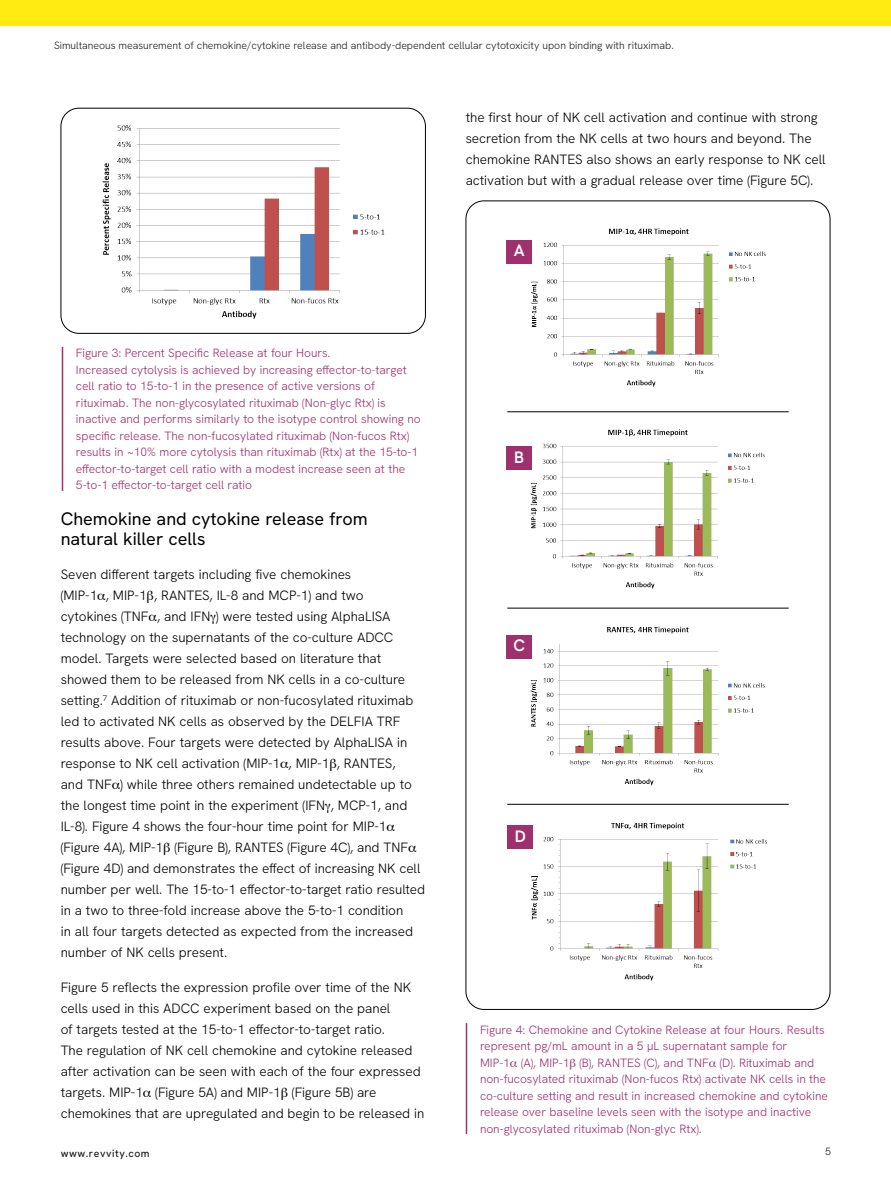
<style>
.page{position:relative;width:891px;height:1188px;background:#fff}
.page>*{position:absolute;margin:0;border:0;box-sizing:border-box;transform-origin:0 0}
.Body_Copy{font:18px/20.2px "Hanken Grotesk";color:#000}
.Body_Copy-2{font:600 16.5px "Hanken Grotesk";color:#fff}
.Body_Copy-3{font:300 13.5px/21px "Hanken Grotesk";color:#000}
.Captions{font:300 12px/16.5px "Hanken Grotesk";color:#9e306e}
.t1{font:300 10.5px "Hanken Grotesk";color:#231f20}
.t2{font:500 10.5px "Hanken Grotesk";letter-spacing:.05em;color:#231f20}
</style>
<div class="page">
<div style="left:0;top:0;width:891px;height:26px;background:#ffeb0f"></div>
<img style="left:102px;top:125px;width:283px;height:194px">
<div style="left:61px;top:108px;width:365px;height:226px;border:1px solid #000;border-radius:18px"></div>
<hr style="left:62px;top:347px;width:1px;height:144px;background:#9e306e">
<hr style="left:466px;top:1023px;width:1px;height:111px;background:#9e306e">
<img style="left:525px;top:228px;width:241px;height:159px">
<hr style="left:507px;top:608px;width:282px;height:1px;background:#000">
<hr style="left:507px;top:412px;width:282px;height:1px;background:#000">
<hr style="left:507px;top:804px;width:282px;height:1px;background:#000">
<img style="left:530px;top:429px;width:235px;height:160px">
<img style="left:530px;top:626px;width:235px;height:160px">
<img style="left:531px;top:822px;width:236px;height:159px">
<div style="left:506px;top:240px;width:26px;height:23px;background:#9e306e"></div>
<div style="left:506px;top:446px;width:26px;height:24px;background:#9e306e"></div>
<div style="left:506px;top:635px;width:26px;height:24px;background:#9e306e"></div>
<div style="left:508px;top:825px;width:25px;height:24px;background:#9e306e"></div>
<p class="t1" style="left:54px;top:39px;width:621px">Simultaneous measurement of chemokine/cytokine release and antibody-dependent cellular cytotoxicity upon binding with rituximab.</p>
<p class="Body_Copy-3" style="left:466px;top:106px;width:362px">the first hour of NK cell activation and continue with strong secretion from the NK cells at two hours and beyond. The chemokine RANTES also shows an early response to NK cell activation but with a gradual release over time (Figure 5C).</p>
<p class="Captions" style="left:76px;top:345px;width:346px">Figure 3: Percent Specific Release at four Hours.<br>Increased cytolysis is achieved by increasing effector-to-target cell ratio to 15-to-1 in the presence of active versions of rituximab. The non-glycosylated rituximab (Non-glyc Rtx) is inactive and performs similarly to the isotype control showing no specific release. The non-fucosylated rituximab (Non-fucos Rtx) results in ~10% more cytolysis than rituximab (Rtx) at the 15-to-1 effector-to-target cell ratio with a modest increase seen at the 5-to-1 effector-to-target cell ratio</p>
<p class="Body_Copy" style="left:61px;top:508px;width:308px">Chemokine and cytokine release from natural killer cells</p>
<p class="Body_Copy-3" style="left:61px;top:564px;width:366px">Seven different targets including five chemokines<br>(MIP-1 , MIP-1 , RANTES, IL-8 and MCP-1) and two<br>cytokines (TNF , and IFN ) were tested using AlphaLISA technology on the supernatants of the co-culture ADCC model. Targets were selected based on literature that showed them to be released from NK cells in a co-culture setting.<sup>7</sup> Addition of rituximab or non-fucosylated rituximab led to activated NK cells as observed by the DELFIA TRF results above. Four targets were detected by AlphaLISA in response to NK cell activation (MIP-1 , MIP-1 , RANTES,<br>and TNF ) while three others remained undetectable up to the longest time point in the experiment (IFN , MCP-1, and IL-8). Figure 4 shows the four-hour time point for MIP-1 (Figure 4A), MIP-1 (Figure B), RANTES (Figure 4C), and TNF (Figure 4D) and demonstrates the effect of increasing NK cell number per well. The 15-to-1 effector-to-target ratio resulted in a two to three-fold increase above the 5-to-1 condition<br>in all four targets detected as expected from the increased number of NK cells present.</p>
<p class="Body_Copy-3" style="left:61px;top:976px;width:365px">Figure 5 reflects the expression profile over time of the NK cells used in this ADCC experiment based on the panel<br>of targets tested at the 15-to-1 effector-to-target ratio.<br>The regulation of NK cell chemokine and cytokine released after activation can be seen with each of the four expressed targets. MIP-1 (Figure 5A) and MIP-1 (Figure 5B) are chemokines that are upregulated and begin to be released in</p>
<p class="Body_Copy-2" style="left:514px;top:240px;width:12px">A</p>
<p class="Body_Copy-2" style="left:514px;top:447px;width:12px">B</p>
<p class="Body_Copy-2" style="left:513px;top:635px;width:13px">C</p>
<p class="Body_Copy-2" style="left:515px;top:825px;width:13px">D</p>
<p class="Captions" style="left:480px;top:1021px;width:349px">Figure 4: Chemokine and Cytokine Release at four Hours. Results represent pg/mL amount in a 5 μL supernatant sample for<br>MIP-1 (A), MIP-1 (B), RANTES (C), and TNF (D). Rituximab and non-fucosylated rituximab (Non-fucos Rtx) activate NK cells in the co-culture setting and result in increased chemokine and cytokine release over baseline levels seen with the isotype and inactive non-glycosylated rituximab (Non-glyc Rtx).</p>
<p class="t2" style="left:61px;top:1147px;width:90px">www.revvity.com</p>
<p class="t1" style="left:825px;top:1145px;width:7px">5</p>
</div>
